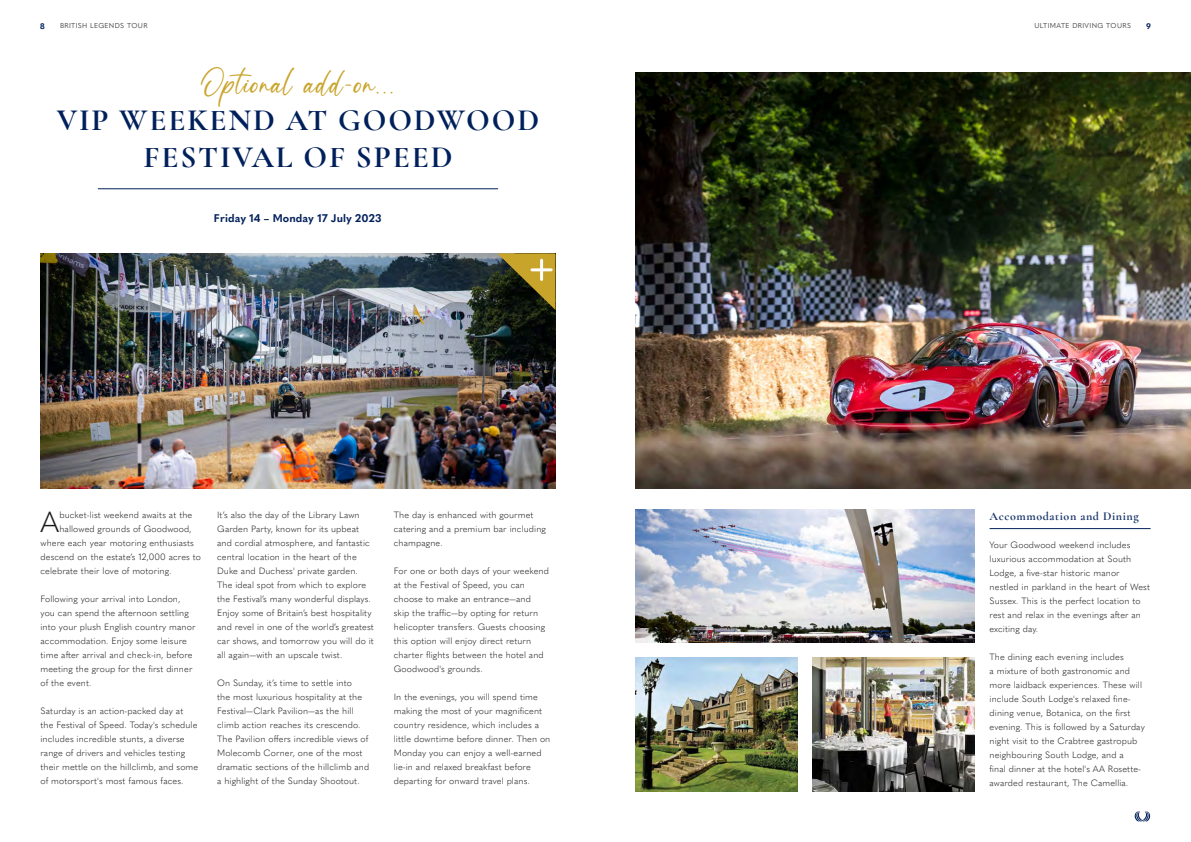
<style>
.page{position:relative;width:1191px;height:842px;background:#fff}
.page>*{position:absolute;margin:0;border:0;box-sizing:border-box;transform-origin:0 0}
.t1{font:700 31px/37.2px "Cormorant Garamond";letter-spacing:.06em;color:#00205b;text-align:center}
.t2{font:31px "Otamendi";letter-spacing:.03em;color:#c9a42a}
.t3{font:300 28.8px "Quasimoda";color:#1a1a1a}
.t4{font:700 12px "Cormorant Garamond";letter-spacing:.05em;color:#1a366b}
.t5{font:700 11px "Quasimoda";letter-spacing:.01em;color:#00205b}
.t6{font:300 9px/14px "Quasimoda";letter-spacing:.01em;color:#1a1a1a}
.t7{font:700 8px "Quasimoda";color:#00205b}
.t8{font:7px "Quasimoda";letter-spacing:.05em;color:#4d4d4d}
</style>
<div class="page">
<svg style="left:1134px;top:811px;width:16px;height:10px"></svg>
<img style="left:40px;top:253px;width:515px;height:235px">
<hr style="left:98px;top:189px;width:400px;height:1px;background:#00205b">
<img style="left:635px;top:72px;width:556px;height:416px">
<img style="left:635px;top:509px;width:339px;height:134px">
<img style="left:635px;top:658px;width:162px;height:133px">
<img style="left:812px;top:658px;width:162px;height:134px">
<hr style="left:989px;top:528px;width:161px;height:1px;background:#00205b">
<svg style="left:497px;top:253px;width:58px;height:57px;background:#695b1e"></svg>
<hr style="left:532px;top:268px;width:19px;height:3px;background:#fff">
<hr style="left:540px;top:260px;width:3px;height:19px;background:#fff">
<p class="t7" style="left:40px;top:20px;width:6px">8</p>
<p class="t8" style="left:60px;top:21px;width:89px">BRITISH LEGENDS TOUR</p>
<p class="t8" style="left:1034px;top:21px;width:98px">ULTIMATE DRIVING TOURS</p>
<p class="t7" style="left:1146px;top:20px;width:6px">9</p>
<h1 class="t2" style="left:201px;top:64px;width:195px">Optional add-on...</h1>
<h1 class="t1" style="left:57px;top:101px;width:484px">VIP WEEKEND AT GOODWOOD<br>FESTIVAL OF SPEED</h1>
<p class="t5" style="left:214px;top:210px;width:169px">Friday 14 – Monday 17 July 2023</p>
<h2 class="t3" style="left:41px;top:500px;width:20px">A</h2>
<p class="t6" style="left:59px;top:507px;width:134px">bucket-list weekend awaits at the</p>
<p class="t6" style="left:59px;top:521px;width:134px">hallowed grounds of Goodwood,</p>
<p class="t6" style="left:41px;top:535px;width:155px">where each year motoring enthusiasts</p>
<p class="t6" style="left:41px;top:549px;width:162px">descend on the estate’s 12,000 acres to</p>
<p class="t6" style="left:41px;top:563px;width:132px">celebrate their love of motoring.</p>
<p class="t6" style="left:41px;top:591px;width:156px">Following your arrival into London, you can spend the afternoon settling into your plush English country manor accommodation. Enjoy some leisure time after arrival and check-in, before meeting the group for the first dinner of the event.</p>
<p class="t6" style="left:41px;top:703px;width:159px">Saturday is an action-packed day at the Festival of Speed. Today's schedule includes incredible stunts, a diverse range of drivers and vehicles testing their mettle on the hillclimb, and some of motorsport's most famous faces.</p>
<p class="t6" style="left:217px;top:507px;width:158px">It’s also the day of the Library Lawn Garden Party, known for its upbeat and cordial atmosphere, and fantastic central location in the heart of the Duke and Duchess' private garden.<br>The ideal spot from which to explore the Festival’s many wonderful displays.<br>Enjoy some of Britain’s best hospitality and revel in one of the world’s greatest car shows, and tomorrow you will do it all again—with an upscale twist.</p>
<p class="t6" style="left:217px;top:675px;width:154px">On Sunday, it’s time to settle into<br>the most luxurious hospitality at the Festival—Clark Pavilion—as the hill climb action reaches its crescendo.<br>The Pavilion offers incredible views of Molecomb Corner, one of the most dramatic sections of the hillclimb and a highlight of the Sunday Shootout.</p>
<p class="t6" style="left:394px;top:507px;width:154px">The day is enhanced with gourmet catering and a premium bar including champagne.</p>
<p class="t6" style="left:394px;top:563px;width:157px">For one or both days of your weekend at the Festival of Speed, you can choose to make an entrance—and<br>skip the traffic—by opting for return helicopter transfers. Guests choosing this option will enjoy direct return charter flights between the hotel and Goodwood's grounds.</p>
<p class="t6" style="left:394px;top:689px;width:158px">In the evenings, you will spend time making the most of your magnificent country residence, which includes a little downtime before dinner. Then on Monday you can enjoy a well-earned lie-in and relaxed breakfast before departing for onward travel plans.</p>
<h3 class="t4" style="left:989px;top:509px;width:151px">Accommodation and Dining</h3>
<p class="t6" style="left:989px;top:538px;width:162px">Your Goodwood weekend includes luxurious accommodation at South<br>Lodge, a five-star historic manor nestled in parkland in the heart of West<br>Sussex. This is the perfect location to rest and relax in the evenings after an exciting day.</p>
<p class="t6" style="left:989px;top:650px;width:157px">The dining each evening includes<br>a mixture of both gastronomic and more laidback experiences. These will include South Lodge's relaxed fine&shy;dining venue, Botanica, on the first evening. This is followed by a Saturday night visit to the Crabtree gastropub neighbouring South Lodge, and a<br>final dinner at the hotel's AA Rosette&shy;awarded restaurant, The Camellia.</p>
</div>
